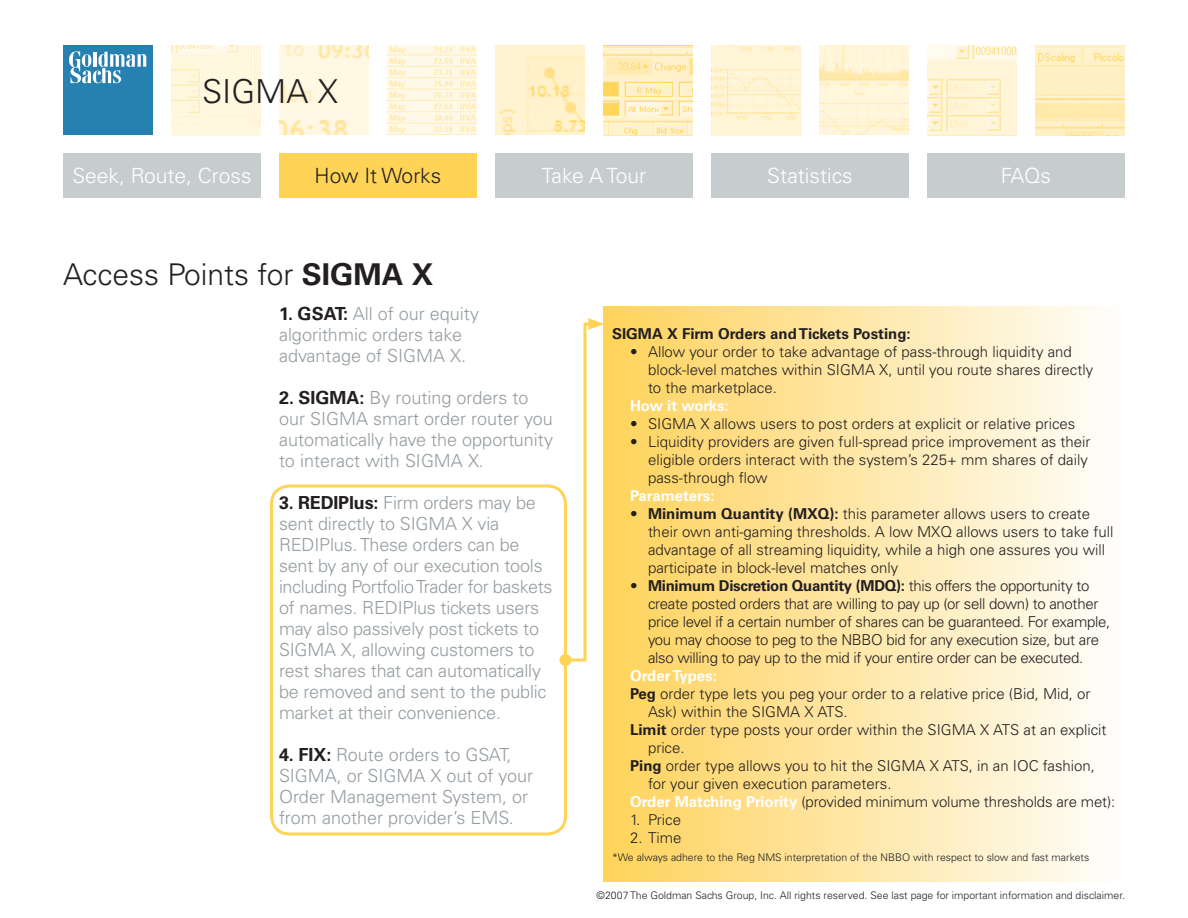
<style>
.page{position:relative;width:1188px;height:918px;background:#fff}
.page>*{position:absolute;margin:0;border:0;box-sizing:border-box;transform-origin:0 0}
.t1{font:300 33px "Univers";color:#231f20}
.t2{font:300 30px "Univers";color:#231f20}
.t3{font:300 21px "Univers";color:#fff}
.t4{font:300 21px "Univers";color:#231f20}
.t5{font:300 18px/21px "Univers";letter-spacing:-.01em;color:#959ca1}
.t6{font:300 15px/18px "Univers";color:#231f20}
.t7{font:300 15px/18px "Univers";letter-spacing:-.02em;color:#231f20}
.t8{font:700 15px "Univers";color:#231f20}
.t9{font:700 15px "Univers";color:#fff}
.t10{font:300 10.5px "Univers";color:#231f20}
.s1{font-weight:700}
.s2{font-weight:700;color:#231f20}
.s3{font-weight:700;color:#fff}
</style>
<div class="page">
<img style="left:171px;top:45px;width:90px;height:90px">
<div style="left:495px;top:153px;width:198px;height:45px;background:#c7cccf"></div>
<div style="left:711px;top:153px;width:198px;height:45px;background:#c7cccf"></div>
<div style="left:927px;top:153px;width:198px;height:45px;background:#c7cccf"></div>
<div style="left:63px;top:45px;width:90px;height:90px;background:#2681b0"></div>
<svg style="left:69px;top:52px;width:77px;height:31px"></svg>
<img style="left:279px;top:45px;width:90px;height:90px">
<img style="left:387px;top:45px;width:90px;height:90px">
<img style="left:495px;top:45px;width:90px;height:90px">
<img style="left:603px;top:45px;width:90px;height:90px">
<img style="left:711px;top:45px;width:90px;height:90px">
<img style="left:819px;top:45px;width:90px;height:90px">
<img style="left:927px;top:45px;width:90px;height:90px">
<img style="left:1035px;top:45px;width:90px;height:90px">
<div style="left:279px;top:153px;width:198px;height:45px;background:#fed356"></div>
<div style="left:63px;top:153px;width:198px;height:45px;background:#c7cccf"></div>
<div style="left:560px;top:654px;width:12px;height:12px;background:#fed356;border-radius:50%"></div>
<svg style="left:562px;top:318px;width:41px;height:345px"></svg>
<div style="left:603px;top:306px;width:522px;height:576px;background:linear-gradient(to right,#ffd259,#fefefc)"></div>
<div style="left:270px;top:484px;width:297px;height:352px;border:3px solid #fed356;border-radius:18px"></div>
<h1 class="t1" style="left:202px;top:71px;width:137px">Sigma X</h1>
<p class="t3" style="left:72px;top:163px;width:181px">Seek, Route, Cross</p>
<p class="t4" style="left:315px;top:163px;width:128px">How It Works</p>
<p class="t2" style="left:63px;top:256px;width:372px">Access Points for <span class="s1">SIGMA X</span></p>
<h3 class="t3" style="left:542px;top:163px;width:106px">Take A Tour</h3>
<h3 class="t3" style="left:767px;top:163px;width:87px">Statistics</h3>
<h3 class="t3" style="left:1001px;top:163px;width:52px">FAQs</h3>
<p class="t5" style="left:279px;top:303px;width:202px"><span class="s2">1. GSAT:</span> All of our equity algorithmic orders take advantage of SIGMA X.</p>
<p class="t5" style="left:279px;top:387px;width:276px"><span class="s2">2. SIGMA:</span> By routing orders to our SIGMA smart order router you automatically have the opportunity to interact with SIGMA X.</p>
<p class="t5" style="left:279px;top:492px;width:275px"><span class="s2">3. REDIPlus:</span> Firm orders may be sent directly to SIGMA X via<br>REDIPlus. These orders can be sent by any of our execution tools including Portfolio Trader for baskets of names. REDIPlus tickets users may also passively post tickets to<br>SIGMA X, allowing customers to rest shares that can automatically be removed and sent to the public market at their convenience.</p>
<p class="t5" style="left:279px;top:744px;width:256px"><span class="s2">4. FIX:</span> Route orders to G SAT,<br>SIGMA, or SIGMA X out of your<br>Order Management System, or from another provider’s EM S.</p>
<p class="t8" style="left:612px;top:325px;width:300px">SIGMA X Firm Orders and Tickets Posting:</p>
<p class="t6" style="left:648px;top:342px;width:447px;text-indent:-18px">• Allow your order to take advantage of pass-through liquidity and block-level matches within SIGMA X, until you route shares directly to the marketplace.</p>
<p class="t9" style="left:630px;top:397px;width:100px">How it works:</p>
<p class="t6" style="left:630px;top:414px;width:447px">• SIGMA X allows users to post orders at explicit or relative prices</p>
<p class="t6" style="left:648px;top:432px;width:444px;text-indent:-18px">• Liquidity providers are given full-spread price improvement as their eligible orders interact with the system’s 225+ mm shares of daily pass-through flow</p>
<p class="t9" style="left:630px;top:487px;width:86px">Parameters:</p>
<p class="t6" style="left:648px;top:504px;width:467px;text-indent:-18px">• <span class="s1">Minimum Quantity (MXQ):</span> this parameter allows users to create their own anti-gaming thresholds. A low MXQ allows users to take full advantage of all streaming liquidity, while a high one assures you will participate in block-level matches only</p>
<p class="t7" style="left:648px;top:576px;width:464px;text-indent:-18px">• <span class="s1">Minimum Discretion Quantity (MDQ):</span> this offers the opportunity to create posted orders that are willing to pay up (or sell down) to another price level if a certain number of shares can be guaranteed. For example, you may choose to peg to the NBBO bid for any execution size, but are also willing to pay up to the mid if your entire order can be executed.</p>
<p class="t9" style="left:630px;top:667px;width:88px">Order Types:</p>
<p class="t6" style="left:648px;top:684px;width:444px;text-indent:-18px"><span class="s1">Peg</span> order type lets you peg your order to a relative price (Bid, M id, or<br>Ask) within the SIGMA X ATS.</p>
<p class="t6" style="left:648px;top:720px;width:460px;text-indent:-18px"><span class="s1">Limit</span> order type posts your order within the SIGMA X ATS at an explicit price.</p>
<p class="t6" style="left:648px;top:756px;width:449px;text-indent:-18px"><span class="s1">Ping</span> order type allows you to hit the SIGMA X ATS, in an IOC fashion, for your given execution parameters.</p>
<p class="t6" style="left:630px;top:792px;width:487px"><span class="s3">Order Matching Priority</span> (provided minimum volume thresholds are met):</p>
<p class="t6" style="left:630px;top:810px;width:53px">1. Price</p>
<p class="t6" style="left:630px;top:828px;width:53px">2. Time</p>
<p class="t10" style="left:612px;top:851px;width:479px">*We always adhere to the Reg NM S interpretation of the NBBO with respect to slow and fast markets</p>
<p class="t10" style="left:597px;top:889px;width:530px">©2007 The Goldman Sachs Group, Inc. All rights reserved. See last page for important information and disclaimer.</p>
</div>
